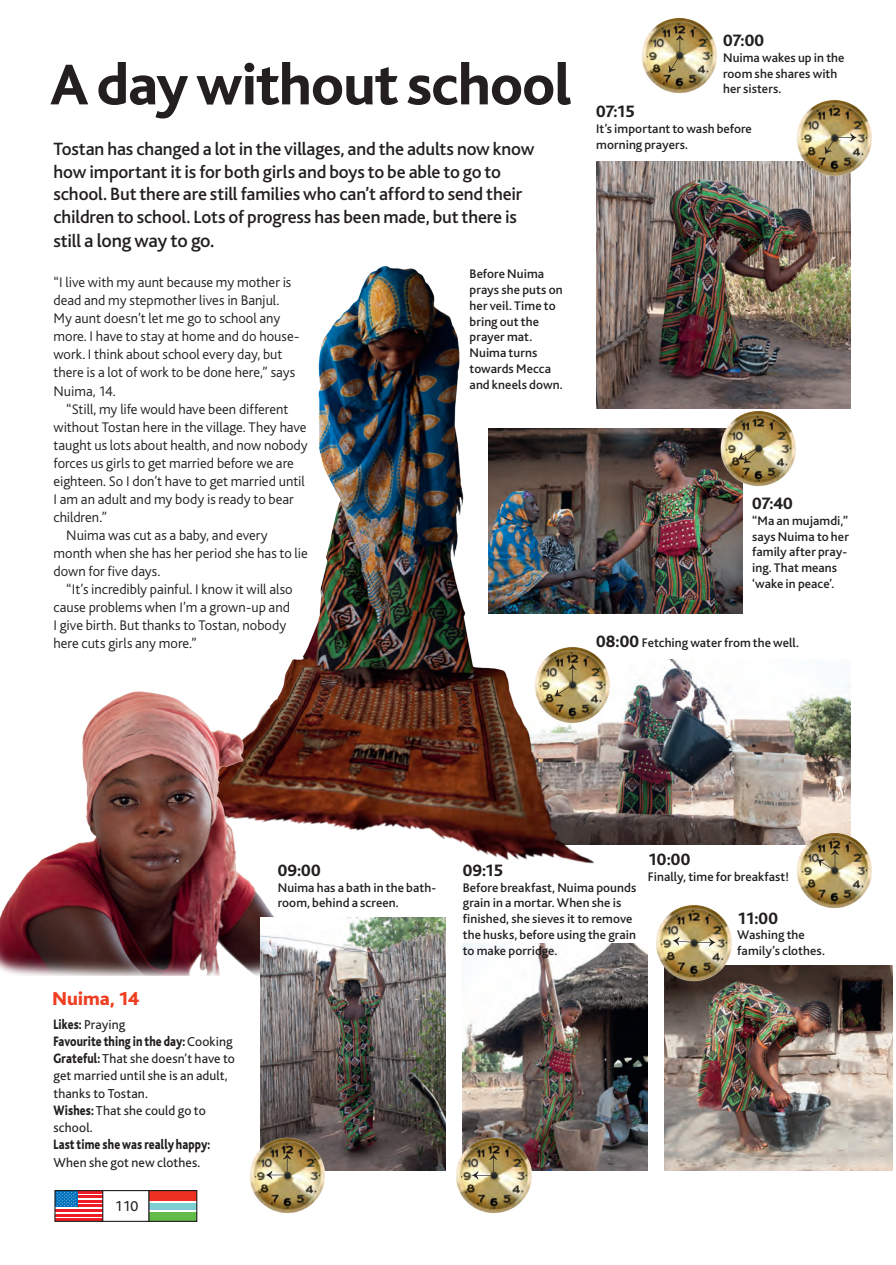
<style>
.page{position:relative;width:896px;height:1265px;background:#fff}
.page>*{position:absolute;margin:0;border:0;box-sizing:border-box;transform-origin:0 0}
.t1{font:800 59.85px "Bliss";letter-spacing:-.015em;color:#231f20}
.t2{font:500 19.5px "Bliss";letter-spacing:-.015em;color:#231f20}
.t3{font:800 19.5px "Bliss";color:#ef3e22}
.t4{font:500 18.6px/22.8px "Bliss";letter-spacing:-.005em;color:#231f20}
.t5{font:800 17.25px "Bliss";letter-spacing:-.01em;color:#231f20}
.t6{font:15px "Bliss";color:#231f20}
.t7{font:300 14.55px/18px "Bliss";color:#231f20}
.t8{font:800 14.25px "Bliss";letter-spacing:.01em;color:#231f20;scale:.8 1}
.t9{font:13.5px/17.2px "Bliss";letter-spacing:.01em;color:#231f20}
.t10{font:500 13.05px/15.8px "Bliss";letter-spacing:.005em;color:#231f20}
.s1{font-size:18.6px}
.s2{font-weight:800;font-size:17.25px}
.s3{font-weight:800;font-size:14.25px}
.s4{font-weight:400;font-size:13.5px}
</style>
<div class="page">
<div style="left:99px;top:1190px;width:52px;height:32px;border:1px solid #231f20"></div>
<svg style="left:55px;top:1190px;width:48px;height:31px"></svg>
<hr style="left:78px;top:1193px;width:25px;height:2px;background:#fff">
<hr style="left:78px;top:1197px;width:25px;height:3px;background:#fff">
<hr style="left:78px;top:1202px;width:25px;height:2px;background:#fff">
<hr style="left:78px;top:1190px;width:25px;height:3px;background:#ee1d23">
<hr style="left:78px;top:1195px;width:25px;height:2px;background:#ee1d23">
<hr style="left:78px;top:1200px;width:25px;height:2px;background:#ee1d23">
<hr style="left:78px;top:1204px;width:25px;height:3px;background:#ee1d23">
<hr style="left:55px;top:1207px;width:48px;height:2px;background:#fff">
<hr style="left:55px;top:1211px;width:48px;height:3px;background:#fff">
<hr style="left:55px;top:1216px;width:48px;height:2px;background:#fff">
<hr style="left:55px;top:1218px;width:48px;height:3px;background:#ee1d23">
<svg style="left:57px;top:1192px;width:19px;height:14px"></svg>
<hr style="left:55px;top:1209px;width:48px;height:2px;background:#ee1d23">
<hr style="left:55px;top:1214px;width:48px;height:2px;background:#ee1d23">
<div style="left:54px;top:1190px;width:49px;height:32px;border:1px solid #231f20"></div>
<img style="left:596px;top:659px;width:253px;height:185px">
<img style="left:596px;top:429px;width:146px;height:184px">
<img style="left:285px;top:266px;width:311px;height:598px">
<img style="left:0;top:675px;width:325px;height:319px">
<img style="left:261px;top:918px;width:185px;height:253px">
<img style="left:463px;top:943px;width:185px;height:228px">
<img style="left:665px;top:965px;width:227px;height:206px">
<img style="left:596px;top:161px;width:253px;height:247px">
<img style="left:792px;top:100px;width:80px;height:81px">
<img style="left:641px;top:17px;width:76px;height:77px">
<svg style="left:824px;top:133px;width:32px;height:21px"></svg>
<svg style="left:668px;top:34px;width:16px;height:39px"></svg>
<img style="left:717px;top:408px;width:84px;height:84px">
<svg style="left:737px;top:448px;width:21px;height:16px"></svg>
<img style="left:531px;top:644px;width:84px;height:84px">
<img style="left:792px;top:830px;width:80px;height:79px">
<img style="left:456px;top:1134px;width:81px;height:80px">
<img style="left:249px;top:1134px;width:81px;height:80px">
<img style="left:656px;top:905px;width:81px;height:81px">
<svg style="left:472px;top:1153px;width:25px;height:26px"></svg>
<svg style="left:672px;top:937px;width:43px;height:9px"></svg>
<svg style="left:266px;top:1153px;width:25px;height:26px"></svg>
<svg style="left:554px;top:664px;width:23px;height:32px"></svg>
<svg style="left:817px;top:849px;width:22px;height:21px"></svg>
<svg style="left:150px;top:1192px;width:45px;height:28px"></svg>
<div style="left:148px;top:1190px;width:49px;height:32px;border:1px solid #231f20"></div>
<h1 class="t1" style="left:50px;top:54px;width:523px">A day without school</h1>
<p class="t4" style="left:53px;top:138px;width:482px">Tostan has changed a lot in the villages, and the adults now know how important it is for both girls and boys to be able to go to school. But there are still families who can’t afford to send their children to school. Lots of progress has been made, but there is</p>
<h2 class="t2" style="left:53px;top:231px;width:162px"><span class="s1">still</span> a long way to go.</h2>
<p class="t7" style="left:53px;top:274px;width:247px">“I live with my aunt because my mother is dead and my stepmother lives in Banjul.<br>My aunt doesn’t let me go to school any more. I have to stay at home and do house&shy;work. I think about school every day, but there is a lot of work to be done here,” says Nuima, 14.</p>
<p class="t7" style="left:66px;top:400px;width:224px">“Still, my life would have been different</p>
<p class="t7" style="left:53px;top:418px;width:255px">without Tostan here in the village. They have</p>
<p class="t7" style="left:53px;top:436px;width:256px">taught us lots about health, and now nobody</p>
<p class="t7" style="left:53px;top:454px;width:242px">forces us girls to get married before we are</p>
<p class="t7" style="left:53px;top:472px;width:253px">eighteen. So I don’t have to get married until</p>
<p class="t7" style="left:53px;top:490px;width:242px">I am an adult and my body is ready to bear</p>
<p class="t7" style="left:53px;top:508px;width:55px">children.”</p>
<p class="t7" style="left:66px;top:526px;width:203px">Nuima was cut as a baby, and every</p>
<p class="t7" style="left:53px;top:544px;width:256px">month when she has her period she has to lie</p>
<p class="t7" style="left:53px;top:562px;width:108px">down for five days.</p>
<p class="t7" style="left:66px;top:580px;width:228px">“It’s incredibly painful. I know it will also</p>
<p class="t7" style="left:53px;top:598px;width:238px">cause problems when I’m a grown-up and</p>
<p class="t7" style="left:53px;top:616px;width:234px">I give birth. But thanks to Tostan, nobody</p>
<p class="t7" style="left:53px;top:634px;width:145px">here cuts girls any more.”</p>
<p class="t10" style="left:469px;top:266px;width:95px">Before Nuima prays she puts on her veil. Time to bring out the prayer mat.<br>Nuima turns towards Mecca and kneels down.</p>
<p class="t5" style="left:723px;top:31px;width:42px">07:00</p>
<p class="t10" style="left:723px;top:50px;width:123px">Nuima wakes up in the room she shares with her sisters.</p>
<p class="t5" style="left:596px;top:103px;width:40px">07:15</p>
<p class="t10" style="left:596px;top:121px;width:157px">It’s important to wash before morning prayers.</p>
<p class="t5" style="left:752px;top:494px;width:42px">07:40</p>
<p class="t10" style="left:752px;top:513px;width:98px">“Ma an mujamdi,” says Nuima to her family after pray&shy;ing. That means ‘wake in peace’.</p>
<p class="t10" style="left:596px;top:635px;width:204px"><span class="s2">08:00</span> Fetching water from the well.</p>
<h2 class="t3" style="left:52px;top:988px;width:88px">Nuima, 14</h2>
<p class="t9" style="left:53px;top:1016px;width:73px"><span class="s3">Likes:</span> Praying</p>
<p class="t8" style="left:53px;top:1034px;width:225px">Favourite thing in the day: <span class="s4">Cooking</span></p>
<p class="t9" style="left:53px;top:1050px;width:183px"><span class="s3">Grateful:</span> That she doesn’t have to get married until she is an adult, thanks to Tostan.<br><span class="s3">Wishes:</span> That she could go to school.</p>
<p class="t8" style="left:53px;top:1137px;width:197px">Last time she was really happy:</p>
<p class="t9" style="left:53px;top:1154px;width:148px">When she got new clothes.</p>
<p class="t6" style="left:115px;top:1197px;width:25px">110</p>
<p class="t5" style="left:278px;top:861px;width:44px">09:00</p>
<p class="t10" style="left:278px;top:879px;width:160px">Nuima has a bath in the bath&shy;room, behind a screen.</p>
<p class="t5" style="left:463px;top:861px;width:42px">09:15</p>
<p class="t10" style="left:463px;top:879px;width:175px">Before breakfast, Nuima pounds grain in a mortar. When she is finished, she sieves it to remove the husks, before using the grain to make porridge.</p>
<p class="t5" style="left:648px;top:850px;width:44px">10:00</p>
<p class="t10" style="left:648px;top:869px;width:143px">Finally, time for breakfast!</p>
<p class="t5" style="left:737px;top:909px;width:42px">11:00</p>
<p class="t10" style="left:737px;top:927px;width:89px">Washing the family’s clothes.</p>
</div>
